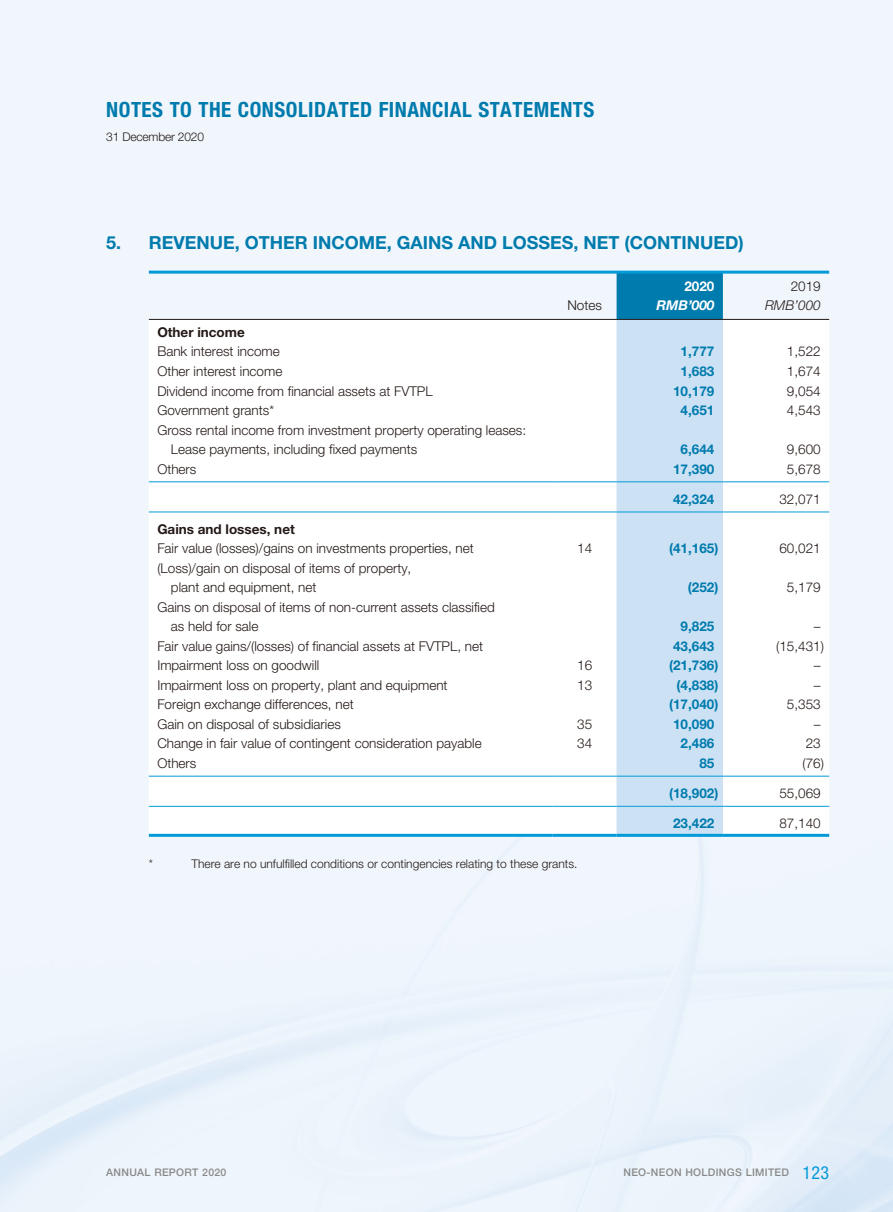
<style>
.page{position:relative;width:893px;height:1212px;background:#fff}
.page>*{position:absolute;margin:0;border:0;box-sizing:border-box;transform-origin:0 0}
.t1{font:700 condensed 21px "Helvetica Neue LT Std";letter-spacing:.025em;color:#007bad}
.t2{font:700 18px "Helvetica Neue LT Std";color:#007bad}
.t3{font:300 13.5px/19.5px "Helvetica Neue LT Std";color:#231916}
.t4{font:700 13.5px "Helvetica Neue LT Std";color:#007bad}
.t5{font:700 13.5px "Helvetica Neue LT Std";color:#231916}
.t6{font:italic 700 13.5px "Helvetica Neue LT Std";color:#fff}
.t7{font:italic 300 13.5px "Helvetica Neue LT Std";color:#231916}
.t8{font:700 13.5px "Helvetica Neue LT Std";color:#fff}
.t9{font:300 12px "Helvetica Neue LT Std";color:#231916}
.t10{font:500 10.5px "Helvetica Neue LT Std";letter-spacing:.03em;color:#898989}
.s1{font-weight:400;font-stretch:condensed;font-size:18px;color:#039ad8}
</style>
<div class="page">
<div style="left:617px;top:274px;width:106px;height:45px;background:#007bad"></div>
<svg style="left:149px;top:320px;width:680px;height:514px"></svg>
<div style="left:617px;top:320px;width:106px;height:514px;background:#cce1f4"></div>
<hr style="left:149px;top:271px;width:680px;height:3px;background:#039ad8">
<hr style="left:149px;top:319px;width:680px;height:1px;background:#231916">
<hr style="left:149px;top:481px;width:404px;height:1px;background:#039ad8">
<hr style="left:553px;top:481px;width:64px;height:1px;background:#039ad8">
<hr style="left:617px;top:481px;width:106px;height:1px;background:#039ad8">
<hr style="left:723px;top:481px;width:106px;height:1px;background:#039ad8">
<hr style="left:149px;top:512px;width:404px;height:1px;background:#039ad8">
<hr style="left:553px;top:512px;width:64px;height:1px;background:#039ad8">
<hr style="left:617px;top:512px;width:106px;height:1px;background:#039ad8">
<hr style="left:723px;top:512px;width:106px;height:1px;background:#039ad8">
<hr style="left:149px;top:776px;width:404px;height:1px;background:#039ad8">
<hr style="left:553px;top:776px;width:64px;height:1px;background:#039ad8">
<hr style="left:617px;top:776px;width:106px;height:1px;background:#039ad8">
<hr style="left:723px;top:776px;width:106px;height:1px;background:#039ad8">
<hr style="left:149px;top:806px;width:404px;height:1px;background:#039ad8">
<hr style="left:553px;top:806px;width:64px;height:1px;background:#039ad8">
<hr style="left:617px;top:806px;width:106px;height:1px;background:#039ad8">
<hr style="left:723px;top:806px;width:106px;height:1px;background:#039ad8">
<hr style="left:149px;top:834px;width:404px;height:3px;background:#039ad8">
<hr style="left:553px;top:834px;width:64px;height:3px;background:#039ad8">
<hr style="left:617px;top:834px;width:106px;height:3px;background:#039ad8">
<hr style="left:723px;top:834px;width:106px;height:3px;background:#039ad8">
<h1 class="t1" style="left:106px;top:102px;width:490px">NOTES TO THE CONSOLIDATED FINANCIAL STATEMENTS</h1>
<p class="t9" style="left:106px;top:132px;width:99px">31 December 2020</p>
<h2 class="t2" style="left:106px;top:236px;width:639px">5. REVENUE, OTHER INCOME, GAINS AND LOSSES, NET (CONTINUED)</h2>
<p class="t8" style="left:684px;top:281px;width:32px">2020</p>
<p class="t3" style="left:791px;top:278px;width:32px">2019</p>
<p class="t3" style="left:567px;top:297px;width:36px">Notes</p>
<p class="t6" style="left:656px;top:301px;width:60px">RMB’000</p>
<p class="t7" style="left:765px;top:301px;width:57px">RMB’000</p>
<p class="t5" style="left:157px;top:327px;width:89px">Other income</p>
<p class="t3" style="left:157px;top:344px;width:124px">Bank interest income</p>
<p class="t4" style="left:681px;top:347px;width:35px">1,777</p>
<p class="t3" style="left:787px;top:344px;width:35px">1,522</p>
<p class="t3" style="left:157px;top:363px;width:127px">Other interest income</p>
<p class="t4" style="left:681px;top:366px;width:35px">1,683</p>
<p class="t3" style="left:787px;top:363px;width:35px">1,674</p>
<p class="t3" style="left:157px;top:383px;width:277px">Dividend income from financial assets at FVTPL</p>
<p class="t4" style="left:673px;top:386px;width:43px">10,179</p>
<p class="t3" style="left:787px;top:383px;width:35px">9,054</p>
<p class="t3" style="left:157px;top:402px;width:118px">Government grants*</p>
<p class="t4" style="left:681px;top:405px;width:35px">4,651</p>
<p class="t3" style="left:787px;top:402px;width:35px">4,543</p>
<p class="t3" style="left:171px;top:422px;width:357px;text-indent:-14px">Gross rental income from investment property operating leases:<br>Lease payments, including fixed payments</p>
<p class="t4" style="left:681px;top:444px;width:35px">6,644</p>
<p class="t3" style="left:787px;top:441px;width:35px">9,600</p>
<p class="t3" style="left:157px;top:461px;width:41px">Others</p>
<p class="t4" style="left:673px;top:464px;width:43px">17,390</p>
<p class="t3" style="left:787px;top:461px;width:35px">5,678</p>
<p class="t4" style="left:673px;top:494px;width:43px">42,324</p>
<p class="t3" style="left:779px;top:491px;width:43px">32,071</p>
<p class="t5" style="left:157px;top:524px;width:139px">Gains and losses, net</p>
<p class="t3" style="left:157px;top:540px;width:318px">Fair value (losses)/gains on investments properties, net</p>
<p class="t3" style="left:577px;top:540px;width:17px">14</p>
<p class="t4" style="left:669px;top:544px;width:51px">(41,165)</p>
<p class="t3" style="left:779px;top:540px;width:43px">60,021</p>
<p class="t3" style="left:171px;top:560px;width:242px;text-indent:-14px">(Loss)/gain on disposal of items of property, plant and equipment, net</p>
<p class="t4" style="left:688px;top:583px;width:32px">(252)</p>
<p class="t3" style="left:787px;top:579px;width:35px">5,179</p>
<p class="t3" style="left:171px;top:599px;width:325px;text-indent:-14px">Gains on disposal of items of non-current assets classified as held for sale</p>
<p class="t4" style="left:681px;top:622px;width:35px">9,825</p>
<p class="t3" style="left:814px;top:618px;width:8px">–</p>
<p class="t3" style="left:157px;top:638px;width:327px">Fair value gains/(losses) of financial assets at FVTPL, net</p>
<p class="t4" style="left:673px;top:641px;width:43px">43,643</p>
<p class="t3" style="left:776px;top:638px;width:49px">(15,431)</p>
<p class="t3" style="left:157px;top:657px;width:164px">Impairment loss on goodwill</p>
<p class="t3" style="left:577px;top:657px;width:17px">16</p>
<p class="t4" style="left:669px;top:661px;width:51px">(21,736)</p>
<p class="t3" style="left:814px;top:657px;width:8px">–</p>
<p class="t3" style="left:157px;top:677px;width:292px">Impairment loss on property, plant and equipment</p>
<p class="t3" style="left:577px;top:677px;width:17px">13</p>
<p class="t4" style="left:677px;top:680px;width:43px">(4,838)</p>
<p class="t3" style="left:814px;top:677px;width:8px">–</p>
<p class="t3" style="left:157px;top:696px;width:198px">Foreign exchange differences, net</p>
<p class="t4" style="left:669px;top:700px;width:51px">(17,040)</p>
<p class="t3" style="left:787px;top:696px;width:35px">5,353</p>
<p class="t3" style="left:157px;top:716px;width:185px">Gain on disposal of subsidiaries</p>
<p class="t3" style="left:577px;top:716px;width:17px">35</p>
<p class="t4" style="left:673px;top:719px;width:43px">10,090</p>
<p class="t3" style="left:814px;top:716px;width:8px">–</p>
<p class="t3" style="left:157px;top:735px;width:326px">Change in fair value of contingent consideration payable</p>
<p class="t3" style="left:577px;top:735px;width:17px">34</p>
<p class="t4" style="left:681px;top:739px;width:35px">2,486</p>
<p class="t3" style="left:806px;top:735px;width:17px">23</p>
<p class="t3" style="left:157px;top:755px;width:41px">Others</p>
<p class="t4" style="left:699px;top:758px;width:17px">85</p>
<p class="t3" style="left:802px;top:755px;width:23px">(76)</p>
<p class="t4" style="left:669px;top:788px;width:51px">(18,902)</p>
<p class="t3" style="left:779px;top:785px;width:43px">55,069</p>
<p class="t4" style="left:673px;top:818px;width:43px">23,422</p>
<p class="t3" style="left:779px;top:815px;width:43px">87,140</p>
<p class="t9" style="left:149px;top:860px;width:6px">*</p>
<p class="t9" style="left:191px;top:860px;width:388px">There are no unfulfilled conditions or contingencies relating to these grants.</p>
<p class="t10" style="left:106px;top:1168px;width:122px">ANNUAL REPORT 2020</p>
<p class="t10" style="left:623px;top:1168px;width:207px">NEO-NEON HOLDINGS LIMITED <span class="s1">123</span></p>
</div>
